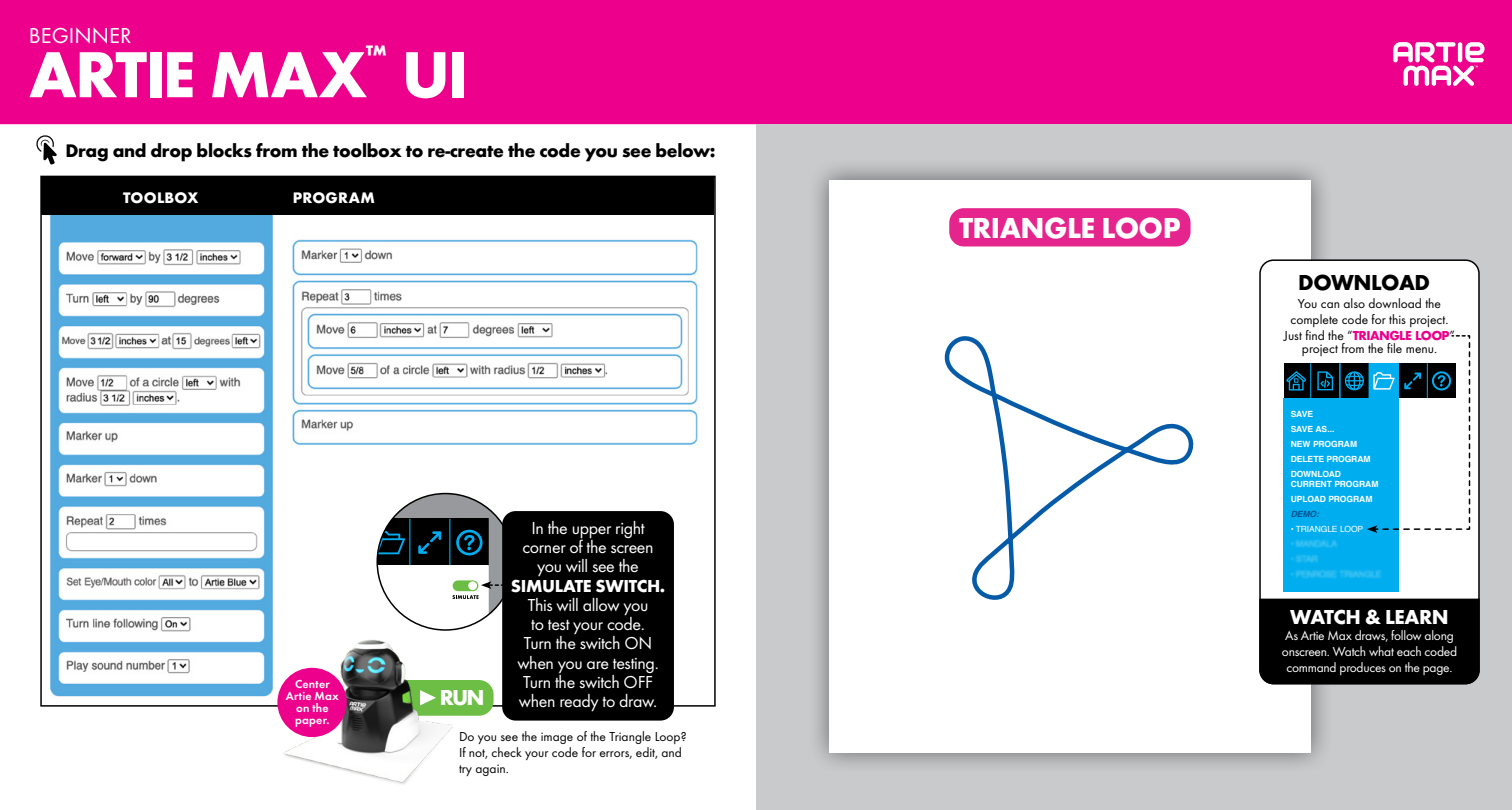
<style>
.page{position:relative;width:1512px;height:810px;background:#fff}
.page>*{position:absolute;margin:0;border:0;box-sizing:border-box;transform-origin:0 0}
.t1{font:700 67.5px "Function Pro";letter-spacing:-.03em;color:#fff}
.t2{font:700 30px "Function Pro";letter-spacing:-.02em;color:#fff}
.t3{font:700 26.25px "Function Pro";color:#fff}
.t4{font:22.5px "Function Pro";color:#fff}
.t5{font:700 22.5px "Function Pro";letter-spacing:-.02em;color:#000}
.t6{font:700 22.5px "Function Pro";color:#fff}
.t7{font:700 21px "Function Pro";letter-spacing:-.02em;color:#fff}
.t8{font:700 18.9px "Function Pro";letter-spacing:-.015em;color:#000}
.t9{font:18px/19.2px "Function Pro";letter-spacing:-.02em;color:#fff;text-align:center}
.t10{font:700 18px "Function Pro";letter-spacing:-.02em;color:#fff}
.t11{font:700 13.95px "Futura";letter-spacing:.015em;color:#fff}
.t12{font:13.5px/16.2px "Function Pro";color:#000;text-align:center}
.t13{font:13.5px/16.2px "Function Pro";letter-spacing:-.02em;color:#fff;text-align:center}
.t14{font:600 12px/12.1px "Function Pro";letter-spacing:.02em;color:#fff;text-align:center}
.t15{font:700 8.55px/15px "Helvetica";letter-spacing:-.005em;color:#fff}
.t16{font:8.55px "Helvetica";letter-spacing:-.015em;color:#fff}
.t17{font:italic 700 8.55px "Helvetica";color:#005291}
.s1{font-weight:700;color:#ec008c}
</style>
<div class="page">
<div style="left:0;top:0;width:1512px;height:124px;background:#ec008c"></div>
<div style="left:756px;top:124px;width:756px;height:686px;background:#c9cacc"></div>
<div style="left:807px;top:157px;width:526px;height:618px;background:#000;opacity:.5"></div>
<div style="left:829px;top:180px;width:482px;height:572px;background:#fff"></div>
<div style="left:1260px;top:260px;width:219px;height:424px;background:#fff;border-radius:14px"></div>
<div style="left:1259px;top:259px;width:221px;height:425px;border:2px solid #000;border-radius:14px"></div>
<div style="left:1259px;top:598px;width:221px;height:87px;background:#000"></div>
<div style="left:949px;top:208px;width:242px;height:38px;background:#e5248d;border-radius:15px"></div>
<div style="left:1284px;top:363px;width:171px;height:35px;background:#000"></div>
<svg style="left:1317px;top:371px;width:16px;height:19px"></svg>
<svg style="left:1286px;top:371px;width:20px;height:20px"></svg>
<hr style="left:1340px;top:363px;width:1px;height:35px;background:#00aeef">
<hr style="left:1339px;top:363px;width:1px;height:35px;background:#00aeef">
<hr style="left:1310px;top:363px;width:1px;height:35px;background:#00aeef">
<div style="left:1284px;top:398px;width:115px;height:194px;background:#00aeef"></div>
<img style="left:1290px;top:539px;width:92px;height:40px">
<svg style="left:1345px;top:335px;width:126px;height:198px"></svg>
<svg style="left:1393px;top:42px;width:92px;height:44px"></svg>
<svg style="left:40px;top:175px;width:676px;height:532px"></svg>
<svg style="left:944px;top:336px;width:250px;height:264px"></svg>
<svg style="left:36px;top:135px;width:21px;height:30px"></svg>
<div style="left:377px;top:494px;width:137px;height:136px;background:#97999c;border-radius:50%"></div>
<div style="left:377px;top:519px;width:112px;height:47px;background:#000"></div>
<svg style="left:377px;top:519px;width:32px;height:47px"></svg>
<svg style="left:418px;top:531px;width:23px;height:23px"></svg>
<svg style="left:456px;top:530px;width:27px;height:25px"></svg>
<svg style="left:377px;top:531px;width:28px;height:23px"></svg>
<hr style="left:449px;top:519px;width:1px;height:47px;background:#00aeef">
<hr style="left:409px;top:519px;width:1px;height:47px;background:#00aeef">
<div style="left:377px;top:566px;width:112px;height:64px;background:#fff"></div>
<div style="left:354px;top:680px;width:140px;height:36px;background:#6cbe45;border-radius:15px"></div>
<img style="left:259px;top:622px;width:198px;height:163px">
<div style="left:279px;top:669px;width:67px;height:67px;background:#ec008c;border-radius:50%"></div>
<div style="left:277px;top:668px;width:70px;height:69px;border:2px solid #ec008c;border-radius:50%"></div>
<div style="left:502px;top:511px;width:172px;height:210px;background:#000;border-radius:14px"></div>
<svg style="left:452px;top:595px;width:27px;height:4px"></svg>
<div style="left:453px;top:580px;width:25px;height:11px;background:#6cbd45;border-radius:5px"></div>
<div style="left:468px;top:581px;width:9px;height:9px;background:#fff;border-radius:50%"></div>
<svg style="left:481px;top:581px;width:22px;height:8px"></svg>
<h3 class="t4" style="left:29px;top:22px;width:104px">BEGINNER</h3>
<h3 class="t3" style="left:366px;top:38px;width:22px">™</h3>
<h1 class="t1" style="left:29px;top:34px;width:339px">ARTIE MAX</h1>
<h1 class="t1" style="left:402px;top:34px;width:68px">UI</h1>
<h3 class="t8" style="left:65px;top:139px;width:652px">Drag and drop blocks from the toolbox to re-create the code you see below:</h3>
<p class="t11" style="left:123px;top:188px;width:77px">TOOLBOX</p>
<p class="t11" style="left:293px;top:188px;width:84px">PROGRAM</p>
<p class="t14" style="left:286px;top:677px;width:55px">Center<br>Artie Max on the paper.</p>
<h3 class="t6" style="left:440px;top:684px;width:46px">RUN</h3>
<h3 class="t9" style="left:522px;top:518px;width:133px">In the upper right corner of the screen you will see the</h3>
<h3 class="t10" style="left:511px;top:575px;width:156px">SIMULATE SWITCH.</h3>
<h3 class="t9" style="left:517px;top:595px;width:143px">This will allow you<br>to test your code.<br>Turn the switch ON when you are testing.<br>Turn the switch OFF when ready to draw.</h3>
<p class="t12" style="left:459px;top:728px;width:229px;text-align:left">Do you see the image of the Triangle Loop?<br>If not, check your code for errors, edit, and try again.</p>
<h2 class="t2" style="left:959px;top:209px;width:223px">TRIANGLE LOOP</h2>
<h3 class="t5" style="left:1298px;top:268px;width:133px">DOWNLOAD</h3>
<p class="t12" style="left:1284px;top:295px;width:173px">You can also download the complete code for this project.<br>Just find the “<span class="s1">TRIANGLE LOOP</span>”</p>
<p class="t12" style="left:1302px;top:341px;width:137px">project from the file menu.</p>
<p class="t15" style="left:1291px;top:407px;width:81px">SAVE<br>SAVE AS...<br>NEW PROGRAM<br>DELETE PROGRAM<br>DOWNLOAD</p>
<p class="t15" style="left:1291px;top:476px;width:89px">CURRENT PROGRAM<br>UPLOAD PROGRAM</p>
<p class="t17" style="left:1291px;top:507px;width:30px">DEMO:</p>
<p class="t16" style="left:1291px;top:522px;width:74px">• TRIANGLE LOOP</p>
<h3 class="t7" style="left:1290px;top:604px;width:160px">WATCH &amp; LEARN</h3>
<p class="t13" style="left:1282px;top:627px;width:177px">As Artie Max draws, follow along onscreen. Watch what each coded command produces on the page.</p>
</div>
